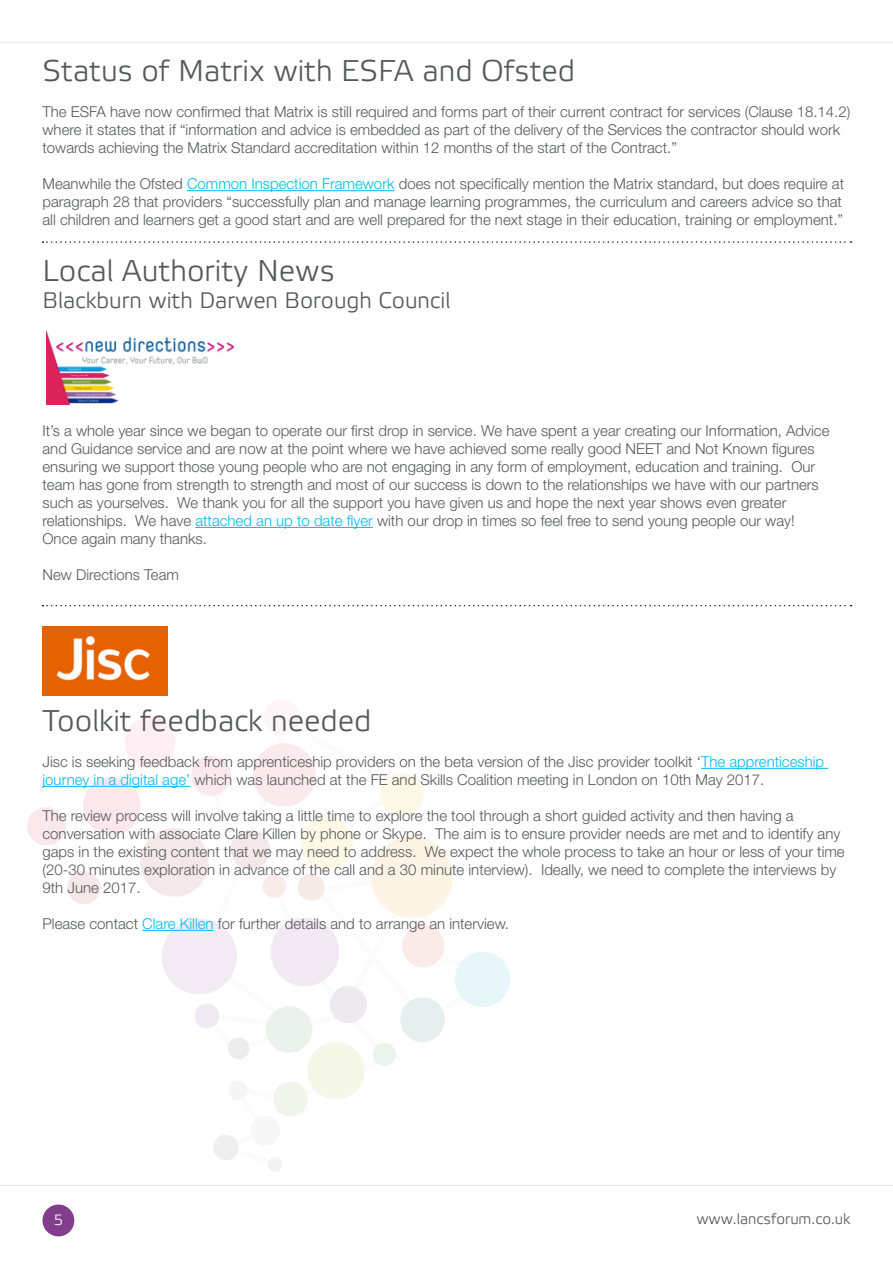
<style>
.page{position:relative;width:893px;height:1263px;background:#fff}
.page>*{position:absolute;margin:0;border:0;box-sizing:border-box;transform-origin:0 0}
.t1{font:30px "Elektra Light Pro";color:#57585a}
.t2{font:22.5px "Elektra Light Pro";color:#57585a}
.t3{font:300 15px/18px "Helvetica Neue";color:#57585a}
.t4{font:15px "Elektra Light Pro";color:#57585a}
.t5{font:15px "Elektra Light Pro";color:#fff}
.s1{color:#00baf1}
</style>
<div class="page">
<img style="left:28px;top:717px;width:482px;height:454px">
<hr style="left:0;top:42px;width:893px;height:1px;background:#e6e7e9">
<hr style="left:0;top:1185px;width:893px;height:1px;background:#e6e7e9">
<div style="left:42px;top:1204px;width:32px;height:32px;background:#823e8c;border-radius:50%"></div>
<hr style="left:187px;top:190px;width:208px;height:1px;background:#00baf1">
<svg style="left:43px;top:241px;width:808px;height:2px"></svg>
<svg style="left:43px;top:605px;width:808px;height:1px"></svg>
<img style="left:47px;top:332px;width:187px;height:72px">
<hr style="left:195px;top:527px;width:178px;height:1px;background:#00baf1">
<img style="left:43px;top:627px;width:124px;height:68px">
<hr style="left:701px;top:768px;width:127px;height:1px;background:#00baf1">
<hr style="left:43px;top:786px;width:147px;height:1px;background:#00baf1">
<hr style="left:142px;top:930px;width:72px;height:1px;background:#00baf1">
<p class="t1" style="left:43px;top:55px;width:534px">Status of Matrix with ESFA and Ofsted</p>
<p class="t3" style="left:43px;top:103px;width:809px">The ESFA have now confirmed that Matrix is still required and forms part of their current contract for services (Clause 18.14.2) where it states that if “information and advice is embedded as part of the delivery of the Services the contractor should work towards achieving the Matrix Standard accreditation within 12 months of the start of the Contract.”</p>
<p class="t3" style="left:43px;top:175px;width:803px">Meanwhile the Ofsted <span class="s1">Common Inspection Framework</span> does not specifically mention the Matrix standard, but does require at paragraph 28 that providers “successfully plan and manage learning programmes, the curriculum and careers advice so that all children and learners get a good start and are well prepared for the next stage in their education, training or employment.”</p>
<p class="t1" style="left:43px;top:254px;width:294px">Local Authority News</p>
<p class="t2" style="left:43px;top:288px;width:409px">Blackburn with Darwen Borough Council</p>
<p class="t3" style="left:43px;top:421px;width:788px">It’s a whole year since we began to operate our first drop in service. We have spent a year creating our Information, Advice and Guidance service and are now at the point where we have achieved some really good NEET and Not Known figures ensuring we support those young people who are not engaging in any form of employment, education and training. Our team has gone from strength to strength and most of our success is down to the relationships we have with our partners such as yourselves. We thank you for all the support you have given us and hope the next year shows even greater relationships. We have <span class="s1">attached an up to date flyer</span> with our drop in times so feel free to send young people our way!</p>
<p class="t3" style="left:43px;top:529px;width:166px">Once again many thanks.</p>
<p class="t3" style="left:43px;top:565px;width:138px">New Directions Team</p>
<p class="t1" style="left:43px;top:704px;width:330px">Toolkit feedback needed</p>
<p class="t3" style="left:43px;top:752px;width:783px">Jisc is seeking feedback from apprenticeship providers on the beta version of the Jisc provider toolkit ‘<span class="s1">The apprenticeship journey in a digital age’</span> which was launched at the FE and Skills Coalition meeting in London on 10th May 2017.</p>
<p class="t3" style="left:43px;top:806px;width:804px">The review process will involve taking a little time to explore the tool through a short guided activity and then having a conversation with associate Clare Killen by phone or Skype. The aim is to ensure provider needs are met and to identify any gaps in the existing content that we may need to address. We expect the whole process to take an hour or less of your time (20-30 minutes exploration in advance of the call and a 30 minute interview). Ideally, we need to complete the interviews by 9th June 2017.</p>
<p class="t3" style="left:43px;top:914px;width:468px">Please contact <span class="s1">Clare Killen</span> for further details and to arrange an interview.</p>
<p class="t5" style="left:54px;top:1211px;width:11px">5</p>
<p class="t4" style="left:696px;top:1211px;width:156px">www.lancsforum.co.uk</p>
</div>
